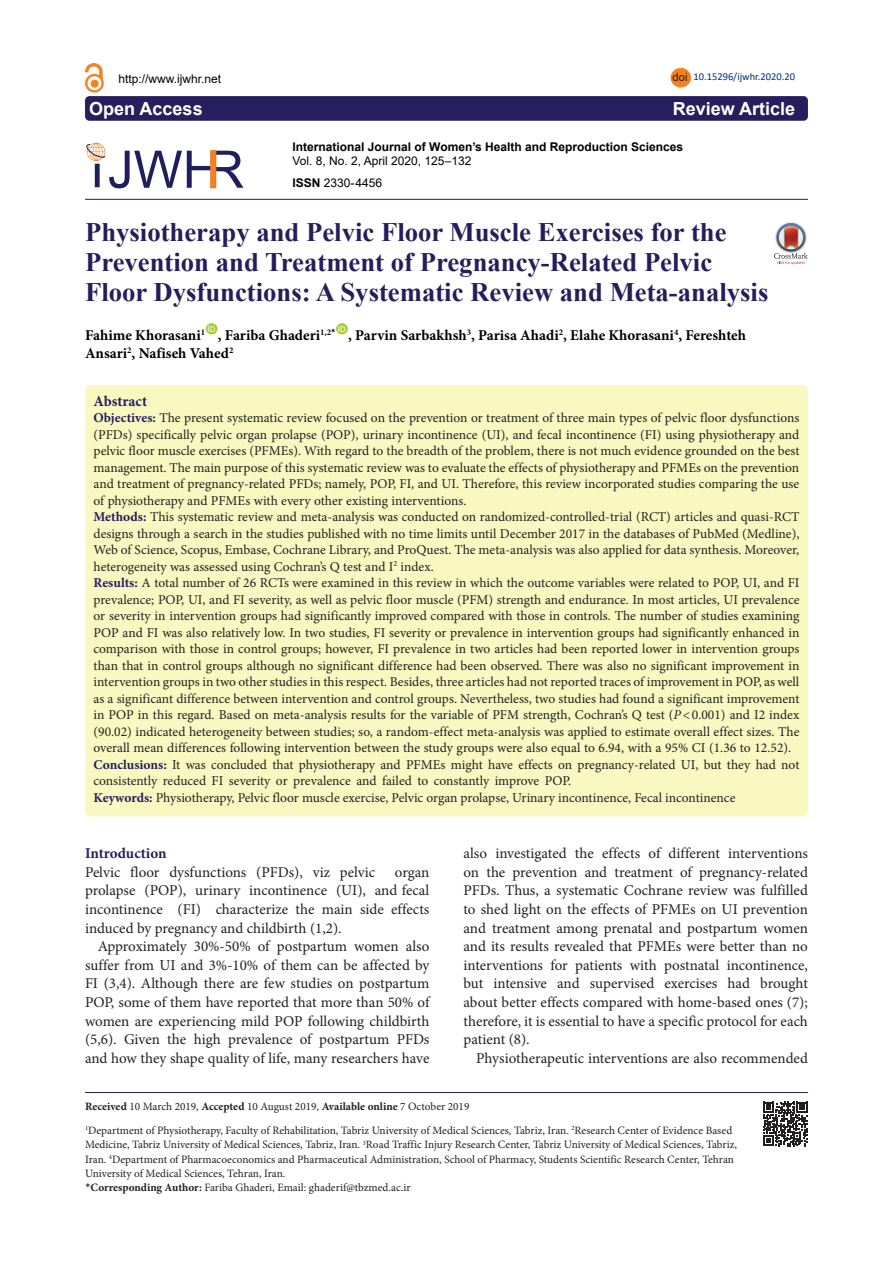
<style>
.page{position:relative;width:893px;height:1263px;background:#fff}
.page>*{position:absolute;margin:0;border:0;box-sizing:border-box;transform-origin:0 0}
.Pa3{font:700 26.7px/30px "Times New Roman";color:#261d5c}
.t1{font:700 18px "Arial";color:#fff}
.t2{font:15px/18.6px "Minion Pro";color:#231f20;text-align:justify}
.t3{font:700 15px "Minion Pro";color:#000}
.t4{font:700 15px "Minion Pro";letter-spacing:-.005em;color:#271e5d}
.t5{font:700 15px "Minion Pro";color:#261d5c}
.t6{font:13.5px/16.5px "Minion Pro";color:#231f20;text-align:justify}
.t7{font:12px "Arial";color:#000}
.t8{font:700 12px "Arial";color:#000}
.t9{font:11.25px/14.2px "Minion Pro";color:#231f20}
.t10{font:11.25px "Arial";color:#231f20}
.t11{font:10.5px "Calibri";color:#00317d}
.t12{font:7.8px "Arial";color:#fff}
.s1{font-weight:700}
.s2{font-weight:700;color:#261d5c}
.s3{font-style:italic}
.s4{font-family:"Calibri"}
</style>
<div class="page">
<div style="left:85px;top:385px;width:723px;height:431px;background:#faf8c1;border-radius:6px"></div>
<div style="left:206px;top:323px;width:12px;height:11px;background:#a6ce39;border-radius:50%"></div>
<div style="left:336px;top:323px;width:12px;height:11px;background:#a6ce39;border-radius:50%"></div>
<div style="left:85px;top:96px;width:723px;height:25px;background:#271e5d;border-radius:4px"></div>
<hr style="left:85px;top:199px;width:723px;height:1px;background:#271e5d">
<div style="left:671px;top:68px;width:20px;height:20px;background:#f58220;border-radius:50%"></div>
<div style="left:91px;top:80px;width:7px;height:7px;background:#f58220;border-radius:50%"></div>
<div style="left:91px;top:80px;width:7px;height:7px;border:1px solid #f58220;border-radius:50%"></div>
<div style="left:85px;top:74px;width:19px;height:19px;border:2px solid #f58220;border-radius:50%"></div>
<svg style="left:85px;top:63px;width:17px;height:16px"></svg>
<hr style="left:85px;top:1092px;width:723px;height:1px;background:#261d5c">
<svg style="left:763px;top:1102px;width:44px;height:44px"></svg>
<svg style="left:774px;top:223px;width:34px;height:42px"></svg>
<svg style="left:86px;top:143px;width:157px;height:45px"></svg>
<svg style="left:211px;top:150px;width:5px;height:38px"></svg>
<p class="t7" style="left:118px;top:70px;width:104px">http://www.ijwhr.net</p>
<p class="t10" style="left:672px;top:70px;width:17px">doi</p>
<p class="t11" style="left:693px;top:70px;width:103px">10.15296/ijwhr.2020.20</p>
<p class="t1" style="left:89px;top:96px;width:115px">Open Access</p>
<p class="t1" style="left:673px;top:96px;width:124px">Review Article</p>
<p class="t8" style="left:293px;top:138px;width:392px">International Journal of Women’s Health and Reproduction Sciences</p>
<p class="t7" style="left:293px;top:153px;width:180px">Vol. 8, No. 2, April 2020, 125–132</p>
<p class="t7" style="left:293px;top:174px;width:91px"><span class="s1">ISSN</span> 2330- 4456</p>
<p class="Pa3" style="left:85px;top:216px;width:685px">Physiotherapy and Pelvic Floor Muscle Exercises for the<br>Prevention and Treatment of Pregnancy-Related Pelvic<br>Floor Dysfunctions: A Systematic Review and Meta-analysis</p>
<p class="t3" style="left:85px;top:325px;width:122px">Fahime Khorasani<sup>1</sup></p>
<p class="t12" style="left:208px;top:324px;width:9px">ID</p>
<p class="t3" style="left:218px;top:325px;width:119px">, Fariba Ghaderi<sup>1,2</sup><sup>*</sup></p>
<p class="t12" style="left:338px;top:324px;width:9px">ID</p>
<p class="t3" style="left:348px;top:325px;width:399px">, Parvin Sarbakhsh<sup>3</sup>, Parisa Ahadi<sup>2</sup>, Elahe Khorasani<sup>4</sup>, Fereshteh</p>
<p class="t3" style="left:85px;top:343px;width:150px">Ansari<sup>2</sup>, Nafiseh Vahed<sup>2</sup></p>
<p class="t5" style="left:94px;top:391px;width:55px">Abstract</p>
<p class="t6" style="left:94px;top:410px;width:707px"><span class="s2">Objectives:</span> The present systematic review focused on the prevention or treatment of three main types of pelvic floor dysfunctions (PFDs) specifically pelvic organ prolapse (POP), urinary incontinence (UI), and fecal incontinence (FI) using physiotherapy and pelvic floor muscle exercises (PFMEs). With regard to the breadth of the problem, there is not much evidence grounded on the best management. The main purpose of this systematic review was to evaluate the effects of physiotherapy and PFMEs on the prevention and treatment of pregnancy-related PFDs; namely, POP, FI, and UI. Therefore, this review incorporated studies comparing the use of physiotherapy and PFMEs with every other existing interventions.</p>
<p class="t6" style="left:94px;top:509px;width:707px"><span class="s2">Methods:</span> This systematic review and meta-analysis was conducted on randomized-controlled-trial (RCT) articles and quasi-RCT designs through a search in the studies published with no time limits until December 2017 in the databases of PubMed (Medline), Web of Science, Scopus, Embase, Cochrane Library, and ProQuest. The meta-analysis was also applied for data synthesis. Moreover, heterogeneity was assessed using Cochran’s Q test and I<sup>2</sup> index.</p>
<p class="t6" style="left:94px;top:575px;width:707px"><span class="s2">Results:</span> A total number of 26 RCTs were examined in this review in which the outcome variables were related to POP, UI, and FI prevalence; POP, UI, and FI severity, as well as pelvic floor muscle (PFM) strength and endurance. In most articles, UI prevalence or severity in intervention groups had significantly improved compared with those in controls. The number of studies examining POP and FI was also relatively low. In two studies, FI severity or prevalence in intervention groups had significantly enhanced in comparison with those in control groups; however, FI prevalence in two articles had been reported lower in intervention groups than that in control groups although no significant difference had been observed. There was also no significant improvement in intervention groups in two other studies in this respect. Besides, three articles had not reported traces of improvement in POP, as well as a significant difference between intervention and control groups. Nevertheless, two studies had found a significant improvement in POP in this regard. Based on meta-analysis results for the variable of PFM strength, Cochran’s Q test (<span class="s3">P</span>&lt;0.001) and I2 index (90.02) indicated heterogeneity between studies; so, a random-effect meta-analysis was applied to estimate overall effect sizes. The overall mean differences following intervention between the study groups were also equal to 6.94, with a 95% CI (1.36 to 12.52).</p>
<p class="t6" style="left:94px;top:756px;width:707px"><span class="s2">Conclusions:</span> It was concluded that physiotherapy and PFMEs might have effects on pregnancy-related UI, but they had not consistently reduced FI severity or prevalence and failed to constantly improve POP.</p>
<p class="t6" style="left:94px;top:789px;width:643px"><span class="s2">Keywords:</span> Physiotherapy, Pelvic floor muscle exercise, Pelvic organ prolapse, Urinary incontinence, Fecal incontinence</p>
<p class="t4" style="left:85px;top:843px;width:83px">Introduction</p>
<p class="t2" style="left:85px;top:863px;width:292px">Pelvic floor dysfunctions (PFDs), viz pelvic</p>
<p class="t2" style="left:85px;top:863px;width:346px;text-indent:310px">organ prolapse (POP), urinary incontinence (UI), and fecal incontinence (FI) characterize the main side effects induced by pregnancy and childbirth (1,2).</p>
<p class="t2" style="left:85px;top:937px;width:346px;text-indent:13px">Approximately 30%-50% of postpartum women also suffer from UI and 3%-10% of them can be affected by FI (3,4). Although there are few studies on postpartum POP, some of them have reported that more than 50% of women are experiencing mild POP following childbirth (5,6). Given the high prevalence of postpartum PFDs and how they shape quality of life, many researchers have</p>
<p class="t2" style="left:463px;top:844px;width:346px">also investigated the effects of different interventions on the prevention and treatment of pregnancy-related PFDs. Thus, a systematic Cochrane review was fulfilled to shed light on the effects of PFMEs on UI prevention and treatment among prenatal and postpartum women and its results revealed that PFMEs were better than no interventions for patients with postnatal incontinence, but intensive and supervised exercises had brought about better effects compared with home-based ones (7); therefore, it is essential to have a specific protocol for each patient (8).</p>
<p class="t2" style="left:476px;top:1049px;width:333px">Physiotherapeutic interventions are also recommended</p>
<p class="t9" style="left:85px;top:1099px;width:386px"><span class="s1">Received</span> 10 March 2019, <span class="s1">Accepted</span> 10 August 2019, <span class="s1">Available online</span> 7 October 2019</p>
<p class="t9" style="left:85px;top:1123px;width:653px"><sup>1</sup>Department of Physiotherapy, Faculty of Rehabilitation, Tabriz University of Medical Sciences, Tabriz, Iran. <sup>2</sup>Research Center of Evidence Based Medicine, Tabriz University of Medical Sciences, Tabriz, Iran. <sup>3</sup>Road Traffic Injury Research Center, Tabriz University of Medical Sciences, Tabriz, Iran. <sup>4</sup>Department of Pharmacoeconomics and Pharmaceutical Administration, School of Pharmacy, Students Scientific Research Center, Tehran University of Medical Sciences, Tehran, Iran.</p>
<p class="t9" style="left:85px;top:1180px;width:327px"><span class="s4">*</span><span class="s1">Corresponding Author:</span> Fariba Ghaderi, Email: ghaderif@tbzmed.ac.ir</p>
</div>
